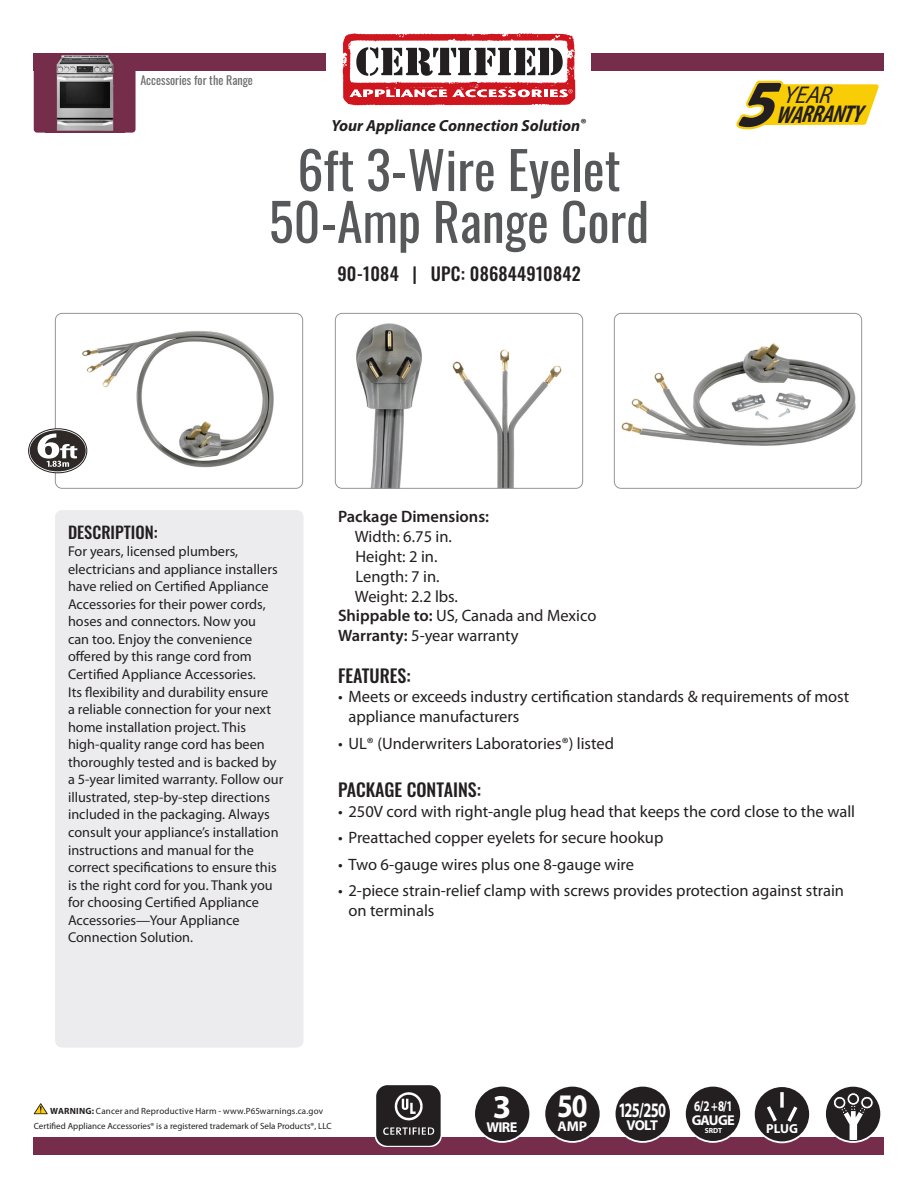
<style>
.page{position:relative;width:918px;height:1188px;background:#fff}
.page>*{position:absolute;margin:0;border:0;box-sizing:border-box;transform-origin:0 0}
.Mast_Title{font:51.9px/51.9px "Oswald";color:#57585a;text-align:center}
.t1{font:700 33.45px "Myriad Pro";color:#fff}
.t2{font:700 33px "Myriad Pro";color:#fff;scale:.86 1}
.t3{font:italic 700 condensed 24.3px/19.2px "Myriad Pro";letter-spacing:-.025em;color:#231f20}
.t4{font:700 20.55px "Myriad Pro";letter-spacing:-.045em;color:#fff;scale:.7 1}
.Body_Title{font:500 18px "Oswald";color:#231f20}
.Mast_Subhead{font:500 18px "Oswald";letter-spacing:.01em;color:#231f20}
.Body-Bullets{font:16.5px/19.8px "Myriad Pro";color:#231f20}
.Description-Body{font:16.5px "Myriad Pro";color:#231f20}
.Description-Body-2{font:600 16.5px "Myriad Pro";color:#231f20}
.Block_Title{font:500 16.5px "Oswald";color:#231f20}
.t5{font:italic 700 16.05px "Myriad Pro";color:#231f20}
.t6{font:700 14.85px "Myriad Pro";color:#fff;scale:.75 1}
.Block_Body{font:14.25px/17.5px "Myriad Pro";color:#231f20}
.t7{font:700 14.25px "Myriad Pro";letter-spacing:-.06em;color:#fff}
.t8{font:700 14.1px "Myriad Pro";color:#fff}
.t9{font:700 13.05px "Myriad Pro";color:#fff}
.t10{font:12px "Oswald";color:#6c6d70}
.t11{font:9px "Myriad Pro";color:#231f20}
.t12{font:9px "Myriad Pro";letter-spacing:.02em;color:#231f20}
.t13{font:700 7.35px "Myriad Pro";color:#fff}
.s1{font-weight:400;font-stretch:normal}
.s2{font-weight:600}
.s3{font-weight:700}
</style>
<div class="page">
<div style="left:34px;top:53px;width:850px;height:18px;background:#762d4c"></div>
<div style="left:34px;top:53px;width:102px;height:80px;background:#762d4c;border-radius:3px"></div>
<div style="left:34px;top:1137px;width:850px;height:17px;background:#762d4c"></div>
<img style="left:56px;top:55px;width:58px;height:76px">
<svg style="left:34px;top:1103px;width:14px;height:11px"></svg>
<div style="left:326px;top:44px;width:265px;height:34px;background:#fff"></div>
<svg style="left:343px;top:33px;width:232px;height:72px"></svg>
<svg style="left:825px;top:1086px;width:56px;height:56px"></svg>
<div style="left:824px;top:1085px;width:58px;height:58px;border:2px solid #fff;border-radius:50%"></div>
<svg style="left:832px;top:1092px;width:42px;height:48px"></svg>
<div style="left:754px;top:1086px;width:56px;height:56px;background:#231f20;border-radius:50%"></div>
<div style="left:753px;top:1085px;width:58px;height:58px;border:2px solid #fff;border-radius:50%"></div>
<svg style="left:767px;top:1106px;width:10px;height:16px"></svg>
<svg style="left:787px;top:1106px;width:10px;height:16px"></svg>
<svg style="left:780px;top:1092px;width:4px;height:16px"></svg>
<div style="left:615px;top:1086px;width:56px;height:56px;background:#231f20;border-radius:50%"></div>
<div style="left:614px;top:1085px;width:58px;height:58px;border:2px solid #fff;border-radius:50%"></div>
<div style="left:544px;top:1086px;width:57px;height:56px;background:#231f20;border-radius:50%"></div>
<div style="left:543px;top:1085px;width:59px;height:58px;border:2px solid #fff;border-radius:50%"></div>
<div style="left:474px;top:1086px;width:56px;height:56px;background:#231f20;border-radius:50%"></div>
<div style="left:473px;top:1085px;width:58px;height:58px;border:2px solid #fff;border-radius:50%"></div>
<div style="left:685px;top:1086px;width:56px;height:56px;background:#231f20;border-radius:50%"></div>
<div style="left:684px;top:1085px;width:58px;height:58px;border:2px solid #fff;border-radius:50%"></div>
<div style="left:55px;top:510px;width:248px;height:538px;background:#ececee;border-radius:7px"></div>
<img style="left:82px;top:331px;width:192px;height:137px">
<div style="left:55px;top:313px;width:248px;height:176px;border:1px solid #939598;border-radius:7px"></div>
<img style="left:621px;top:343px;width:235px;height:103px">
<div style="left:614px;top:313px;width:248px;height:176px;border:1px solid #939598;border-radius:7px"></div>
<img style="left:356px;top:323px;width:66px;height:164px">
<img style="left:452px;top:349px;width:128px;height:138px">
<div style="left:335px;top:313px;width:248px;height:176px;border:1px solid #939598;border-radius:7px"></div>
<svg style="left:28px;top:429px;width:59px;height:44px"></svg>
<svg style="left:736px;top:81px;width:143px;height:48px"></svg>
<svg style="left:375px;top:1084px;width:67px;height:63px"></svg>
<img style="left:376px;top:1086px;width:64px;height:59px">
<p class="t10" style="left:140px;top:69px;width:114px">Accessories for the Range</p>
<p class="t5" style="left:331px;top:116px;width:256px">Your Appliance Connection Solution<sup>®</sup></p>
<p class="Mast_Title" style="left:269px;top:139px;width:382px">6ft 3-Wire Eyelet<br>50-Amp Range Cord</p>
<p class="Mast_Subhead" style="left:337px;top:264px;width:245px">90-1084 | UPC: 086844910842</p>
<p class="t3" style="left:777px;top:86px;width:87px"><span class="s1">YEAR<br></span>WARRANTY</p>
<p class="Block_Title" style="left:68px;top:523px;width:91px">DESCRIPTION:</p>
<p class="Block_Body" style="left:68px;top:542px;width:217px">For years, licensed plumbers, electricians and appliance installers have relied on Certified Appliance Accessories for their power cords, hoses and connectors. Now you<br>can too. Enjoy the convenience offered by this range cord from Certified Appliance Accessories.<br>Its flexibility and durability ensure<br>a reliable connection for your next home installation project. This high-quality range cord has been thoroughly tested and is backed by a 5-year limited warranty. Follow our illustrated, step-by-step directions included in the packaging. Always consult your appliance’s installation instructions and manual for the correct specifications to ensure this is the right cord for you. Thank you for choosing Certified Appliance Accessories—Your Appliance Connection Solution.</p>
<p class="Description-Body-2" style="left:338px;top:506px;width:153px">Package Dimensions:</p>
<p class="Description-Body" style="left:355px;top:527px;width:99px">Width: 6.75 in.</p>
<p class="Description-Body" style="left:356px;top:546px;width:83px">Height: 2 in.</p>
<p class="Description-Body" style="left:356px;top:566px;width:86px">Length: 7 in.</p>
<p class="Description-Body" style="left:355px;top:586px;width:105px">Weight: 2.2 lbs.</p>
<p class="Description-Body" style="left:338px;top:606px;width:260px"><span class="s2">Shippable to:</span> US, Canada and Mexico</p>
<p class="Description-Body" style="left:338px;top:626px;width:182px"><span class="s2">Warranty:</span> 5-year warranty</p>
<p class="Body_Title" style="left:338px;top:666px;width:74px">FEATURES:</p>
<p class="Body-Bullets" style="left:349px;top:687px;width:502px;text-indent:-10px">• Meets or exceeds industry certification standards &amp; requirements of most appliance manufacturers</p>
<p class="Body-Bullets" style="left:338px;top:733px;width:278px">• UL® (Underwriters Laboratories®) listed</p>
<p class="Body_Title" style="left:338px;top:780px;width:145px">PACKAGE CONTAINS:</p>
<p class="Body-Bullets" style="left:338px;top:801px;width:519px">• 250V cord with right-angle plug head that keeps the cord close to the wall</p>
<p class="Body-Bullets" style="left:338px;top:828px;width:327px">• Preattached copper eyelets for secure hookup</p>
<p class="Body-Bullets" style="left:338px;top:854px;width:298px">• Two 6-gauge wires plus one 8-gauge wire</p>
<p class="Body-Bullets" style="left:349px;top:881px;width:497px;text-indent:-10px">• 2-piece strain-relief clamp with screws provides protection against strain on terminals</p>
<p class="t12" style="left:50px;top:1106px;width:274px"><span class="s3">WARNING:</span> Cancer and Reproductive Harm - www.P65warnings.ca.gov</p>
<p class="t11" style="left:34px;top:1120px;width:299px">Certified Appliance Accessories® is a registered trademark of Sela Products®, LLC</p>
<p class="t2" style="left:487px;top:1088px;width:37px">50</p>
<p class="t8" style="left:487px;top:1118px;width:31px">AMP</p>
<p class="t1" style="left:493px;top:1088px;width:20px">3</p>
<p class="t7" style="left:486px;top:1119px;width:33px">WIRE</p>
<p class="t2" style="left:557px;top:1088px;width:37px">50</p>
<p class="t8" style="left:557px;top:1118px;width:31px">AMP</p>
<p class="t4" style="left:548px;top:1098px;width:70px">125/250</p>
<p class="t7" style="left:556px;top:1118px;width:33px">VOLT</p>
<p class="t6" style="left:624px;top:1098px;width:53px">6/2+8/1</p>
<p class="t7" style="left:621px;top:1112px;width:44px">GAUGE</p>
<p class="t13" style="left:634px;top:1127px;width:19px">SRDT</p>
<p class="t9" style="left:766px;top:1122px;width:33px">PLUG</p>
<p class="t6" style="left:694px;top:1098px;width:53px">6/2+8/1</p>
<p class="t7" style="left:692px;top:1112px;width:44px">GAUGE</p>
<p class="t13" style="left:705px;top:1127px;width:19px">SRDT</p>
<p class="t4" style="left:618px;top:1098px;width:70px">125/250</p>
<p class="t7" style="left:627px;top:1118px;width:33px">VOLT</p>
</div>
